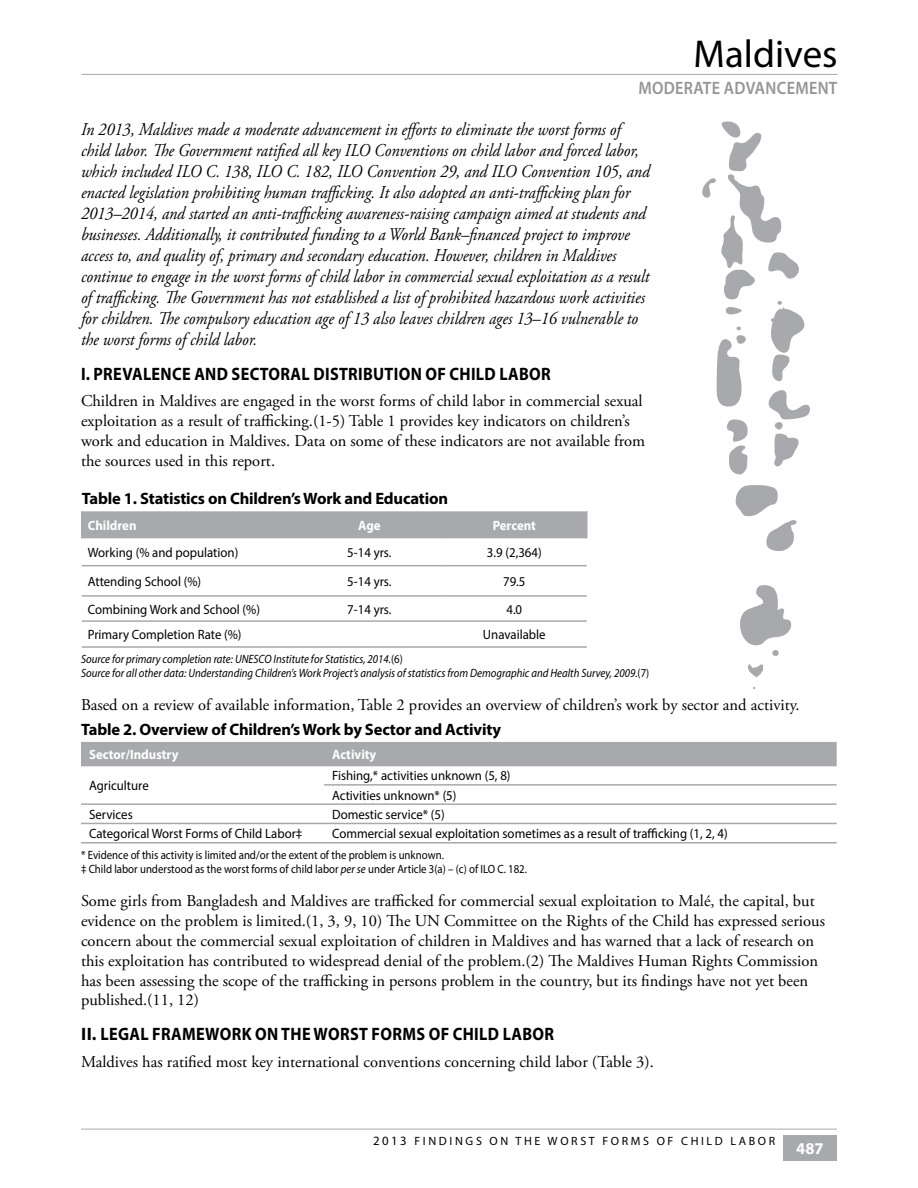
<style>
.page{position:relative;width:918px;height:1188px;background:#fff}
.page>*{position:absolute;margin:0;border:0;box-sizing:border-box;transform-origin:0 0}
.Country_Head-1{font:39px "Myriad Pro";color:#000}
.LEAD_IN_TEXT{font:italic 18px/21px "Adobe Garamond Pro";color:#000;scale:.9 1}
.H1-MAIN_HEADS{font:700 18px "Myriad Pro";letter-spacing:.02em;color:#000;scale:.9 1}
.H1-MAIN_HEADS-2{font:700 18px "Myriad Pro";letter-spacing:.02em;color:#000}
.Assessment-1{font:600 18px "Myriad Pro";letter-spacing:.02em;color:#939598;scale:.9 1}
.Subtitle{font:16.5px/19.8px "Adobe Garamond Pro";color:#000}
.TABLE_TITLES{font:700 16.5px "Myriad Pro";letter-spacing:-.01em;color:#000}
.t1{font:700 16.5px "Myriad Pro";color:#fff}
.TABLE_TEXT{font:13.5px "Myriad Pro";color:#000;scale:.95 1}
.TABLE_TEXT-2{font:700 13.5px "Myriad Pro";color:#fff;scale:.95 1}
.TABLE_SOURCES{font:italic 12px "Myriad Pro";color:#000;scale:.9 1}
.TABLE_SOURCES-2{font:12px "Myriad Pro";color:#000;scale:.9 1}
.TABLE_SOURCES-3{font:12px "Myriad Pro";letter-spacing:.22em;color:#000}
.s1{font-style:normal}
.s2{font-style:italic}
.s3{font-size:12.75px}
</style>
<div class="page">
<div style="left:783px;top:1136px;width:54px;height:25px;background:#a7a9ac"></div>
<hr style="left:81px;top:1129px;width:756px;height:1px;background:#a7a9ac">
<svg style="left:748px;top:664px;width:15px;height:13px"></svg>
<svg style="left:740px;top:585px;width:52px;height:71px"></svg>
<svg style="left:735px;top:485px;width:62px;height:66px"></svg>
<svg style="left:702px;top:122px;width:108px;height:353px"></svg>
<hr style="left:82px;top:74px;width:756px;height:1px;background:#a7a9ac">
<hr style="left:82px;top:646px;width:215px;height:2px;background:#a7a9ac">
<hr style="left:297px;top:646px;width:145px;height:2px;background:#a7a9ac">
<hr style="left:442px;top:646px;width:145px;height:2px;background:#a7a9ac">
<div style="left:81px;top:511px;width:505px;height:26px;background:#a7a9ac"></div>
<hr style="left:586px;top:511px;width:2px;height:26px;background:#a7a9ac">
<hr style="left:81px;top:537px;width:216px;height:1px;background:#a7a9ac">
<hr style="left:297px;top:537px;width:145px;height:1px;background:#a7a9ac">
<hr style="left:442px;top:537px;width:146px;height:1px;background:#a7a9ac">
<hr style="left:82px;top:565px;width:215px;height:1px;background:#a7a9ac">
<hr style="left:297px;top:565px;width:145px;height:1px;background:#a7a9ac">
<hr style="left:442px;top:565px;width:145px;height:1px;background:#a7a9ac">
<hr style="left:82px;top:595px;width:215px;height:2px;background:#a7a9ac">
<hr style="left:297px;top:595px;width:145px;height:2px;background:#a7a9ac">
<hr style="left:442px;top:595px;width:145px;height:2px;background:#a7a9ac">
<hr style="left:82px;top:620px;width:215px;height:2px;background:#a7a9ac">
<hr style="left:297px;top:620px;width:145px;height:2px;background:#a7a9ac">
<hr style="left:442px;top:620px;width:145px;height:2px;background:#a7a9ac">
<div style="left:81px;top:742px;width:756px;height:23px;background:#a7a9ac"></div>
<hr style="left:81px;top:765px;width:243px;height:1px;background:#a7a9ac">
<hr style="left:324px;top:765px;width:513px;height:1px;background:#a7a9ac">
<hr style="left:324px;top:784px;width:513px;height:2px;background:#a7a9ac">
<hr style="left:81px;top:803px;width:243px;height:2px;background:#a7a9ac">
<hr style="left:324px;top:803px;width:513px;height:2px;background:#a7a9ac">
<hr style="left:81px;top:823px;width:243px;height:1px;background:#a7a9ac">
<hr style="left:324px;top:823px;width:513px;height:1px;background:#a7a9ac">
<hr style="left:81px;top:842px;width:243px;height:2px;background:#a7a9ac">
<hr style="left:324px;top:842px;width:513px;height:2px;background:#a7a9ac">
<p class="Country_Head-1" style="left:694px;top:30px;width:146px">Maldives</p>
<p class="Assessment-1" style="left:638px;top:77px;width:223px">MODERATE ADVANCEMENT</p>
<p class="LEAD_IN_TEXT" style="left:81px;top:119px;width:633px">In 2013, Maldives made a moderate advancement in efforts to eliminate the worst forms of child labor. The Government ratified all key ILO Conventions on child labor and forced labor, which included ILO C. 138, ILO C. 182, ILO Convention 29, and ILO Convention 105, and enacted legislation prohibiting human trafficking. It also adopted an anti-trafficking plan for 2013–2014, and started an anti-trafficking awareness-raising campaign aimed at students and businesses. Additionally, it contributed funding to a World Bank–financed project to improve access to, and quality of, primary and secondary education. However, children in Maldives continue to engage in the worst forms of child labor in commercial sexual exploitation as a result of trafficking. The Government has not established a list of prohibited hazardous work activities for children. The compulsory education age of 13 also leaves children ages 13–16 vulnerable to the worst forms of child labor.</p>
<h2 class="H1-MAIN_HEADS" style="left:81px;top:362px;width:523px">I. PREVALENCE AND SECTORAL DISTRIBUTION OF CHILD LABOR</h2>
<p class="Subtitle" style="left:81px;top:392px;width:566px">Children in Maldives are engaged in the worst forms of child labor in commercial sexual exploitation as a result of trafficking.(1-5) Table 1 provides key indicators on children’s work and education in Maldives. Data on some of these indicators are not available from the sources used in this report.</p>
<h4 class="TABLE_TITLES" style="left:82px;top:488px;width:368px">Table 1. Statistics on Children’s Work and Education</h4>
<p class="TABLE_TEXT-2" style="left:88px;top:516px;width:53px">Children</p>
<p class="TABLE_TEXT-2" style="left:358px;top:516px;width:25px">Age</p>
<p class="TABLE_TEXT-2" style="left:493px;top:516px;width:47px">Percent</p>
<p class="TABLE_TEXT" style="left:88px;top:544px;width:160px">Working (% and population)</p>
<p class="TABLE_TEXT" style="left:347px;top:544px;width:48px">5-14 yrs.</p>
<p class="TABLE_TEXT" style="left:487px;top:544px;width:59px">3.9 (2,364)</p>
<p class="TABLE_TEXT" style="left:88px;top:573px;width:121px">Attending School (%)</p>
<p class="TABLE_TEXT" style="left:347px;top:573px;width:48px">5-14 yrs.</p>
<p class="TABLE_TEXT" style="left:503px;top:573px;width:25px">79.5</p>
<p class="TABLE_TEXT" style="left:88px;top:601px;width:183px">Combining Work and School (%)</p>
<p class="TABLE_TEXT" style="left:347px;top:601px;width:48px">7-14 yrs.</p>
<p class="TABLE_TEXT" style="left:506px;top:601px;width:18px">4.0</p>
<p class="TABLE_TEXT" style="left:88px;top:626px;width:163px">Primary Completion Rate (%)</p>
<p class="TABLE_TEXT" style="left:483px;top:626px;width:68px">Unavailable</p>
<p class="TABLE_SOURCES" style="left:81px;top:651px;width:359px">Source for primary completion rate: UNESCO Institute for Statistics, 2014.<span class="s1">(6)</span></p>
<p class="TABLE_SOURCES" style="left:81px;top:666px;width:633px">Source for all other data: Understanding Children’s Work Project’s analysis of statistics from Demographic and Health Survey, 2009.<span class="s1">(7)</span></p>
<p class="Subtitle" style="left:81px;top:696px;width:720px">Based on a review of available information, Table 2 provides an overview of children’s work by sector and activity.</p>
<h4 class="TABLE_TITLES" style="left:81px;top:719px;width:422px">Table 2. Overview of Children’s Work by Sector and Activity</h4>
<p class="TABLE_TEXT-2" style="left:89px;top:745px;width:96px">Sector/Industry</p>
<p class="TABLE_TEXT-2" style="left:332px;top:745px;width:48px">Activity</p>
<p class="TABLE_TEXT" style="left:89px;top:777px;width:64px">Agriculture</p>
<p class="TABLE_TEXT" style="left:332px;top:767px;width:189px">Fishing,* activities unknown (5, 8)</p>
<p class="TABLE_TEXT" style="left:332px;top:787px;width:132px">Activities unknown* (5)</p>
<p class="TABLE_TEXT" style="left:89px;top:806px;width:47px">Services</p>
<p class="TABLE_TEXT" style="left:332px;top:806px;width:120px">Domestic service* (5)</p>
<p class="TABLE_TEXT" style="left:89px;top:825px;width:226px">Categorical Worst Forms of Child Labor‡</p>
<p class="TABLE_TEXT" style="left:332px;top:825px;width:418px">Commercial sexual exploitation sometimes as a result of trafficking (1, 2, 4)</p>
<p class="TABLE_SOURCES-2" style="left:81px;top:847px;width:405px">* Evidence of this activity is limited and/or the extent of the problem is unknown.</p>
<p class="TABLE_SOURCES-2" style="left:81px;top:862px;width:497px">‡ Child labor understood as the worst forms of child labor <span class="s2">per se</span> under Article 3(a) – (c) of ILO C. 182.</p>
<p class="Subtitle" style="left:81px;top:892px;width:746px">Some girls from Bangladesh and Maldives are trafficked for commercial sexual exploitation to Malé, the capital, but evidence on the problem is limited.(1, 3, 9, 10) The UN Committee on the Rights of the Child has expressed serious concern about the commercial sexual exploitation of children in Maldives and has warned that a lack of research on this exploitation has contributed to widespread denial of the problem.(2) The Maldives Human Rights Commission has been assessing the scope of the trafficking in persons problem in the country, but its findings have not yet been published.(11, 12)</p>
<h2 class="H1-MAIN_HEADS-2" style="left:81px;top:1023px;width:474px">II. LEGAL FRAMEWORK ON THE WORST FORMS OF CHILD LABOR</h2>
<p class="Subtitle" style="left:81px;top:1052px;width:574px">Maldives has ratified most key international conventions concerning child labor (Table 3).</p>
<p class="TABLE_SOURCES-3" style="left:373px;top:1134px;width:404px"><span class="s3">2013</span> FINDINGS ON THE WORST FORMS OF CHILD LABOR</p>
<p class="t1" style="left:796px;top:1138px;width:29px">487</p>
</div>
